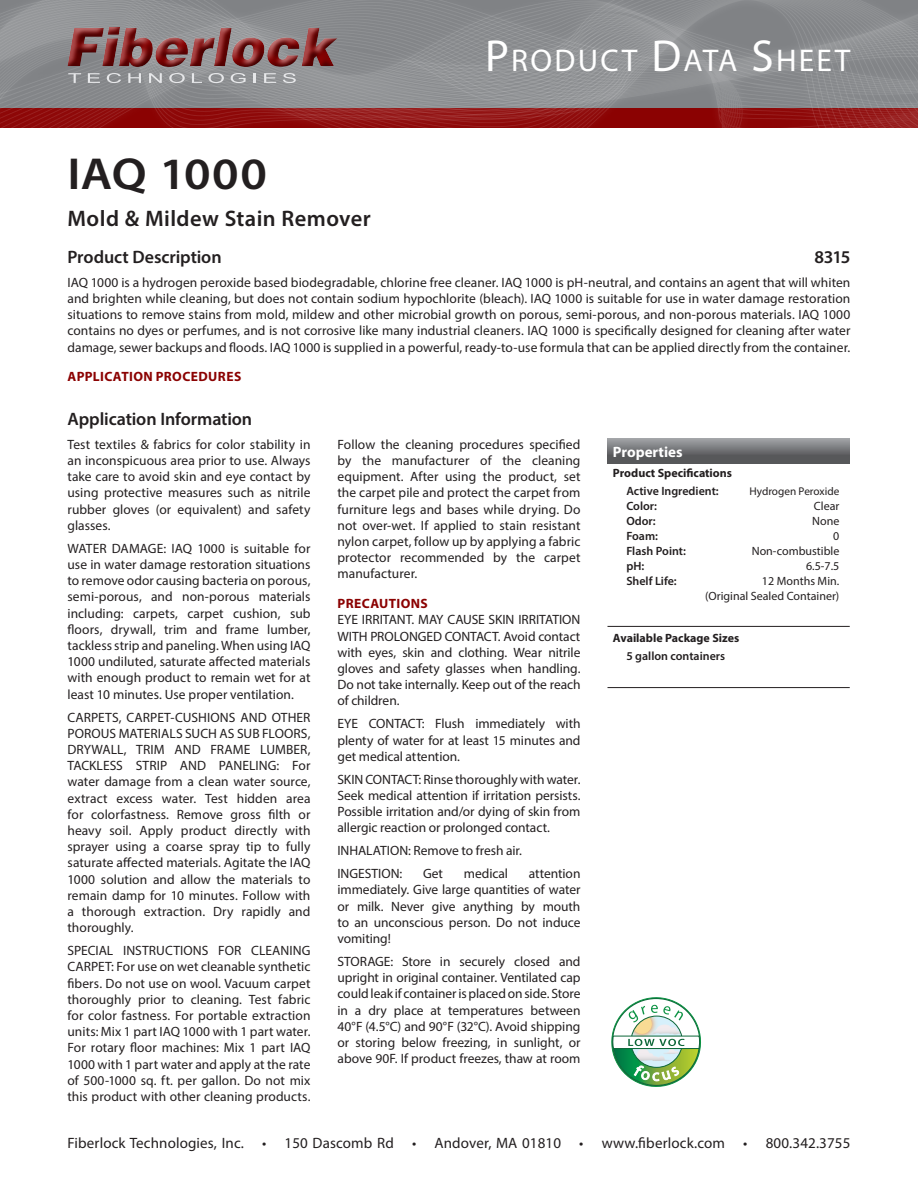
<style>
.page{position:relative;width:918px;height:1188px;background:#fff}
.page>*{position:absolute;margin:0;border:0;box-sizing:border-box;transform-origin:0 0}
.Product_Name_-_PDS{font:600 45px "Myriad Pro";letter-spacing:.01em;color:#231f20;scale:1.1 1}
.t1{font:31.5px "Myriad Pro";letter-spacing:.07em;color:#fff}
.Product_Name__Expand{font:600 22.5px "Myriad Pro";letter-spacing:.02em;color:#231f20}
.Product_Number_-_PDS{font:600 18px "Myriad Pro";letter-spacing:-.005em;color:#231f20}
.t2{font:15px "Myriad Pro";letter-spacing:.01em;color:#231f20}
.t3{font:700 15px "Myriad Pro";color:#fff}
.Paragraph_9pt_-_PDS{font:13.5px/16.2px "Myriad Pro";color:#231f20;text-align:justify}
.Section_Header__Red{font:700 13.5px "Myriad Pro";letter-spacing:.03em;color:#8b0202}
.t4{font:600 12px "Myriad Pro";color:#231f20}
.t5{font:12px "Myriad Pro";color:#231f20}
.t6{font:700 12px "Myriad Pro";color:#231f20}
.t7{font:11.25px "Myriad Pro";color:#231f20}
.s1{font-size:45px}
</style>
<div class="page">
<img style="left:0;top:0;width:918px;height:128px">
<svg style="left:68px;top:73px;width:13px;height:10px"></svg>
<svg style="left:88px;top:73px;width:12px;height:10px"></svg>
<svg style="left:107px;top:73px;width:14px;height:10px"></svg>
<svg style="left:128px;top:73px;width:13px;height:10px"></svg>
<svg style="left:149px;top:73px;width:13px;height:10px"></svg>
<svg style="left:169px;top:73px;width:16px;height:10px"></svg>
<svg style="left:192px;top:73px;width:10px;height:10px"></svg>
<svg style="left:208px;top:73px;width:16px;height:10px"></svg>
<svg style="left:231px;top:73px;width:15px;height:10px"></svg>
<svg style="left:254px;top:73px;width:2px;height:10px"></svg>
<svg style="left:264px;top:73px;width:12px;height:10px"></svg>
<svg style="left:283px;top:73px;width:13px;height:10px"></svg>
<div style="left:66px;top:24px;width:273px;height:44px;background:#231f20;opacity:.75"></div>
<svg style="left:611px;top:997px;width:90px;height:90px"></svg>
<svg style="left:608px;top:439px;width:242px;height:25px;background:#707174"></svg>
<hr style="left:608px;top:687px;width:242px;height:1px;background:#231f20">
<hr style="left:608px;top:626px;width:242px;height:1px;background:#231f20">
<p class="Product_Name_-_PDS" style="left:68px;top:145px;width:183px">IAQ 1000</p>
<p class="Product_Name__Expand" style="left:68px;top:204px;width:305px">Mold &amp; Mildew Stain Remover</p>
<h3 class="Product_Number_-_PDS" style="left:68px;top:246px;width:156px">Product Description</h3>
<h2 class="t1" style="left:485px;top:41px;width:367px"><span class="s1">P</span>RODUCT <span class="s1">D</span>ATA <span class="s1">S</span>HEET</h2>
<p class="Product_Number_-_PDS" style="left:814px;top:246px;width:38px">8315</p>
<p class="Paragraph_9pt_-_PDS" style="left:68px;top:274px;width:784px">IAQ 1000 is a hydrogen peroxide based biodegradable, chlorine free cleaner. IAQ 1000 is pH-neutral, and contains an agent that will whiten and brighten while cleaning, but does not contain sodium hypochlorite (bleach). IAQ 1000 is suitable for use in water damage restoration situations to remove stains from mold, mildew and other microbial growth on porous, semi-porous, and non-porous materials. IAQ 1000 contains no dyes or perfumes, and is not corrosive like many industrial cleaners. IAQ 1000 is specifically designed for cleaning after water damage, sewer backups and floods. IAQ 1000 is supplied in a powerful, ready-to-use formula that can be applied directly from the container.</p>
<p class="Section_Header__Red" style="left:68px;top:368px;width:175px">APPLICATION PROCEDURES</p>
<h3 class="Product_Number_-_PDS" style="left:68px;top:408px;width:186px">Application Information</h3>
<p class="Paragraph_9pt_-_PDS" style="left:68px;top:436px;width:245px">Test textiles &amp; fabrics for color stability in an inconspicuous area prior to use. Always take care to avoid skin and eye contact by using protective measures such as nitrile rubber gloves (or equivalent) and safety glasses.</p>
<p class="Paragraph_9pt_-_PDS" style="left:68px;top:540px;width:245px">WATER DAMAGE: IAQ 1000 is suitable for use in water damage restoration situations to remove odor causing bacteria on porous, semi-porous, and non-porous materials including: carpets, carpet cushion, sub floors, drywall, trim and frame lumber, tackless strip and paneling. When using IAQ 1000 undiluted, saturate affected materials with enough product to remain wet for at least 10 minutes. Use proper ventilation.</p>
<p class="Paragraph_9pt_-_PDS" style="left:68px;top:709px;width:245px">CARPETS, CARPET-CUSHIONS AND OTHER POROUS MATERIALS SUCH AS SUB FLOORS, DRYWALL, TRIM AND FRAME LUMBER, TACKLESS STRIP AND PANELING: For water damage from a clean water source, extract excess water. Test hidden area for colorfastness. Remove gross filth or heavy soil. Apply product directly with sprayer using a coarse spray tip to fully saturate affected materials. Agitate the IAQ 1000 solution and allow the materials to remain damp for 10 minutes. Follow with a thorough extraction. Dry rapidly and thoroughly.</p>
<p class="Paragraph_9pt_-_PDS" style="left:68px;top:942px;width:245px">SPECIAL INSTRUCTIONS FOR CLEANING CARPET: For use on wet cleanable synthetic fibers. Do not use on wool. Vacuum carpet thoroughly prior to cleaning. Test fabric for color fastness. For portable extraction units: Mix 1 part IAQ 1000 with 1 part water.<br>For rotary floor machines: Mix 1 part IAQ 1000 with 1 part water and apply at the rate of 500-1000 sq. ft. per gallon. Do not mix this product with other cleaning products.</p>
<p class="Paragraph_9pt_-_PDS" style="left:338px;top:436px;width:245px">Follow the cleaning procedures specified by the manufacturer of the cleaning equipment. After using the product, set the carpet pile and protect the carpet from furniture legs and bases while drying. Do not over-wet. If applied to stain resistant nylon carpet, follow up by applying a fabric protector recommended by the carpet manufacturer.</p>
<p class="Section_Header__Red" style="left:338px;top:595px;width:92px">PRECAUTIONS</p>
<p class="Paragraph_9pt_-_PDS" style="left:338px;top:612px;width:245px">EYE IRRITANT. MAY CAUSE SKIN IRRITATION WITH PROLONGED CONTACT. Avoid contact with eyes, skin and clothing. Wear nitrile gloves and safety glasses when handling.<br>Do not take internally. Keep out of the reach of children.</p>
<p class="Paragraph_9pt_-_PDS" style="left:338px;top:715px;width:245px">EYE CONTACT: Flush immediately with plenty of water for at least 15 minutes and get medical attention.</p>
<p class="Paragraph_9pt_-_PDS" style="left:338px;top:771px;width:245px">SKIN CONTACT: Rinse thoroughly with water.<br>Seek medical attention if irritation persists.<br>Possible irritation and/or dying of skin from allergic reaction or prolonged contact.</p>
<p class="Paragraph_9pt_-_PDS" style="left:338px;top:842px;width:186px">INHALATION: Remove to fresh air.</p>
<p class="Paragraph_9pt_-_PDS" style="left:338px;top:865px;width:66px">INGESTION:</p>
<p class="Paragraph_9pt_-_PDS" style="left:423px;top:865px;width:22px">Get</p>
<p class="Paragraph_9pt_-_PDS" style="left:464px;top:865px;width:46px">medical</p>
<p class="Paragraph_9pt_-_PDS" style="left:338px;top:865px;width:245px;text-indent:191px">attention immediately. Give large quantities of water or milk. Never give anything by mouth to an unconscious person. Do not induce vomiting!</p>
<p class="Paragraph_9pt_-_PDS" style="left:338px;top:953px;width:245px">STORAGE: Store in securely closed and upright in original container. Ventilated cap could leak if container is placed on side. Store in a dry place at temperatures between 40°F (4.5°C) and 90°F (32°C). Avoid shipping or storing below freezing, in sunlight, or above 90F. If product freezes, thaw at room</p>
<p class="t3" style="left:613px;top:442px;width:71px">Properties</p>
<p class="t6" style="left:613px;top:465px;width:121px">Product Specifications</p>
<p class="t4" style="left:626px;top:483px;width:94px">Active Ingredient:</p>
<p class="t7" style="left:749px;top:484px;width:92px">Hydrogen Peroxide</p>
<p class="t4" style="left:626px;top:498px;width:32px">Color:</p>
<p class="t5" style="left:814px;top:498px;width:27px">Clear</p>
<p class="t4" style="left:626px;top:513px;width:31px">Odor:</p>
<p class="t5" style="left:812px;top:513px;width:29px">None</p>
<p class="t4" style="left:626px;top:528px;width:33px">Foam:</p>
<p class="t5" style="left:833px;top:528px;width:8px">0</p>
<p class="t4" style="left:626px;top:543px;width:61px">Flash Point:</p>
<p class="t5" style="left:752px;top:543px;width:89px">Non-combustible</p>
<p class="t4" style="left:626px;top:558px;width:19px">pH:</p>
<p class="t5" style="left:806px;top:558px;width:35px">6.5-7.5</p>
<p class="t4" style="left:626px;top:573px;width:52px">Shelf Life:</p>
<p class="t5" style="left:762px;top:573px;width:79px">12 Months Min.</p>
<p class="t5" style="left:705px;top:588px;width:136px">(Original Sealed Container)</p>
<p class="t6" style="left:613px;top:630px;width:128px">Available Package Sizes</p>
<p class="t4" style="left:626px;top:648px;width:100px">5 gallon containers</p>
<p class="t2" style="left:67px;top:1133px;width:785px">Fiberlock Technologies, Inc. • 150 Dascomb Rd • Andover, MA 01810 • www.fiberlock.com • 800.342.3755</p>
</div>
